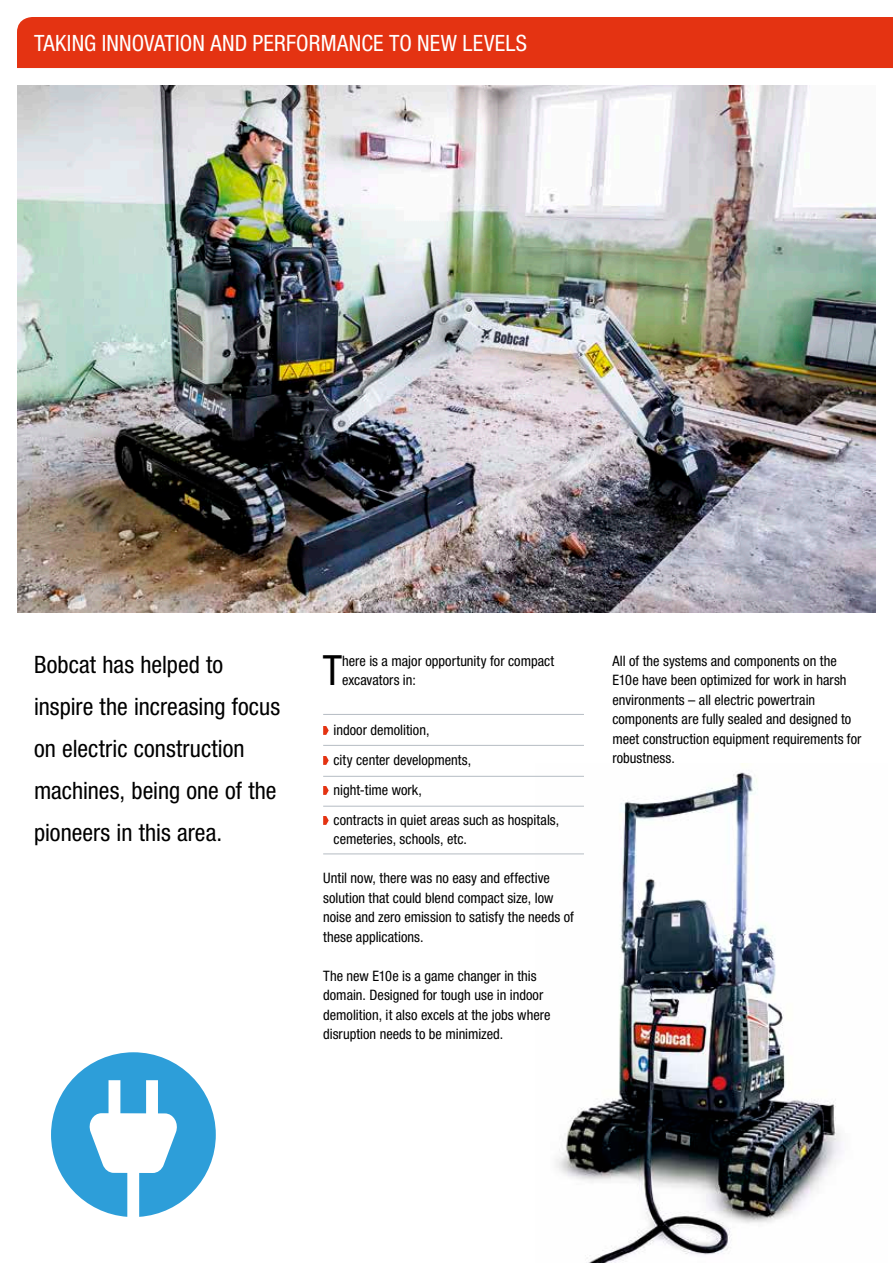
<style>
.page{position:relative;width:893px;height:1263px;background:#fff}
.page>*{position:absolute;margin:0;border:0;box-sizing:border-box;transform-origin:0 0}
.t1{font:condensed 41.7px "Helvetica Neue LT Pro";color:#000}
.t2{font:condensed 24px/42px "Helvetica Neue LT Pro";color:#000}
.t3{font:condensed 22.5px "Helvetica Neue LT Pro";letter-spacing:.005em;color:#fff}
.t4{font:condensed 14.4px/19.5px "Helvetica Neue LT Pro";color:#000}
</style>
<div class="page">
<div style="left:17px;top:17px;width:876px;height:51px;background:#e43312"></div>
<img style="left:17px;top:85px;width:859px;height:527px">
<img style="left:535px;top:763px;width:307px;height:500px">
<svg style="left:323px;top:726px;width:6px;height:9px"></svg>
<svg style="left:323px;top:756px;width:6px;height:9px"></svg>
<svg style="left:323px;top:786px;width:6px;height:9px"></svg>
<svg style="left:323px;top:816px;width:6px;height:9px"></svg>
<hr style="left:323px;top:714px;width:261px;height:1px;background:#b5bcc3">
<hr style="left:323px;top:745px;width:261px;height:1px;background:#b5bcc3">
<hr style="left:323px;top:776px;width:261px;height:1px;background:#b5bcc3">
<hr style="left:323px;top:806px;width:261px;height:1px;background:#b5bcc3">
<hr style="left:323px;top:854px;width:261px;height:1px;background:#b5bcc3">
<svg style="left:51px;top:1052px;width:165px;height:165px"></svg>
<h3 class="t3" style="left:34px;top:29px;width:494px">TAKING INNOVATION AND PERFORMANCE TO NEW LEVELS</h3>
<h2 class="t2" style="left:34px;top:643px;width:248px">Bobcat has helped to inspire the increasing focus on electric construction machines, being one of the pioneers in this area.</h2>
<h1 class="t1" style="left:323px;top:646px;width:21px">T</h1>
<p class="t4" style="left:342px;top:651px;width:213px">here is a major opportunity for compact excavators in:</p>
<p class="t4" style="left:333px;top:715px;width:227px;line-height:30px">indoor demolition,<br>city center developments,<br>night-time work,<br>contracts in quiet areas such as hospitals,</p>
<p class="t4" style="left:333px;top:829px;width:135px">cemeteries, schools, etc.</p>
<p class="t4" style="left:323px;top:868px;width:252px">Until now, there was no easy and effective solution that could blend compact size, low noise and zero emission to satisfy the needs of these applications.</p>
<p class="t4" style="left:323px;top:966px;width:229px">The new E10e is a game changer in this domain. Designed for tough use in indoor demolition, it also excels at the jobs where disruption needs to be minimized.</p>
<p class="t4" style="left:612px;top:651px;width:251px">All of the systems and components on the E10e have been optimized for work in harsh environments – all electric powertrain components are fully sealed and designed to meet construction equipment requirements for robustness.</p>
</div>
